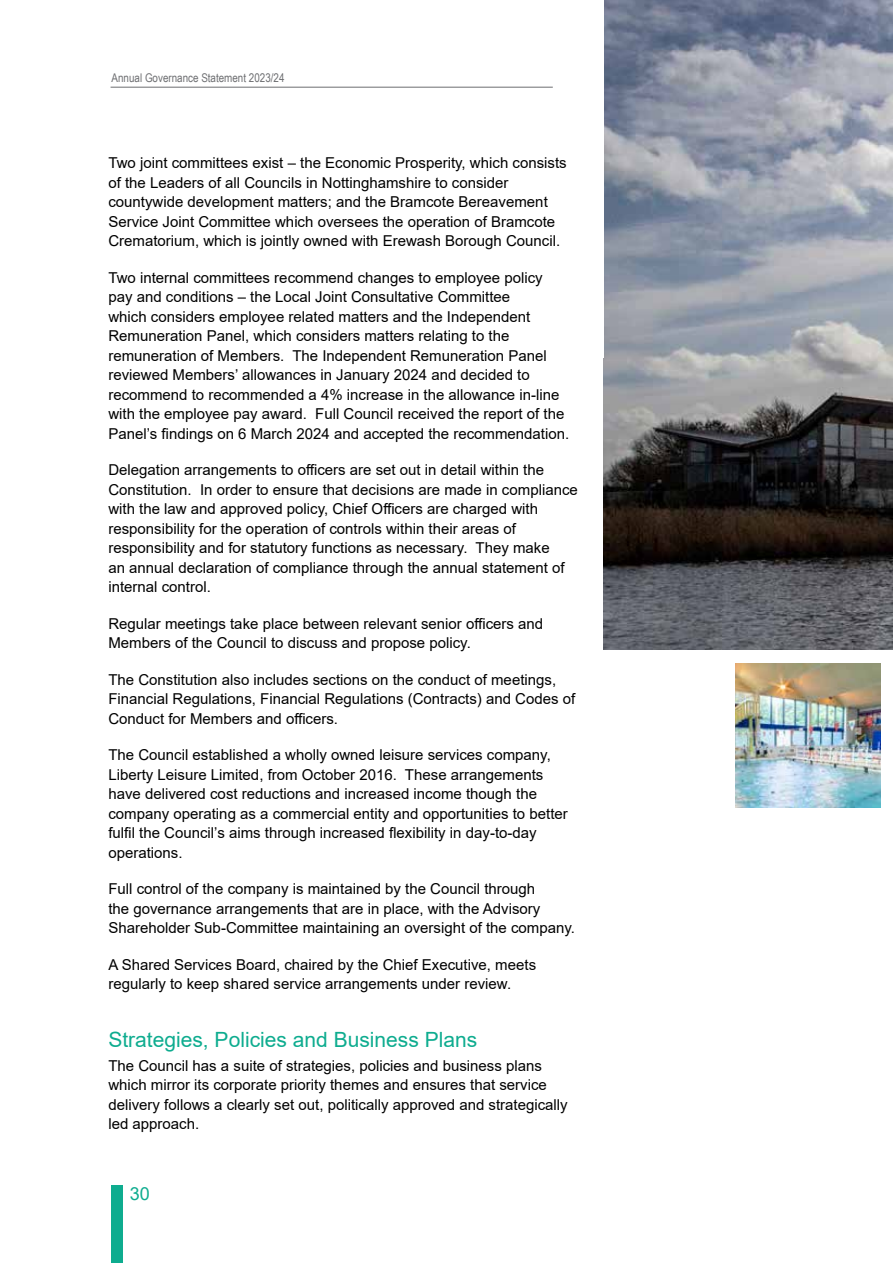
<style>
.page{position:relative;width:893px;height:1263px;background:#fff}
.page>*{position:absolute;margin:0;border:0;box-sizing:border-box;transform-origin:0 0}
.t1{font:21px "Arial";color:#0eac8f}
.t2{font:18px "Arial";color:#0eac8f}
.t3{font:15px/19.5px "Arial";color:#000}
.t4{font:12px "Arial Narrow";color:#6d6e71}
</style>
<div class="page">
<div style="left:111px;top:1185px;width:12px;height:78px;background:#0eac8f"></div>
<hr style="left:111px;top:87px;width:442px;height:1px;background:#6d6e71">
<img style="left:603px;top:0;width:290px;height:649px">
<img style="left:736px;top:663px;width:144px;height:145px">
<div style="left:592px;top:0;width:12px;height:357px;background:#fff"></div>
<p class="t4" style="left:112px;top:69px;width:174px">Annual Governance Statement 2023/24</p>
<p class="t3" style="left:108px;top:153px;width:460px">Two joint committees exist – the Economic Prosperity, which consists of the Leaders of all Councils in Nottinghamshire to consider countywide development matters; and the Bramcote Bereavement Service Joint Committee which oversees the operation of Bramcote Crematorium, which is jointly owned with Erewash Borough Council.</p>
<p class="t3" style="left:108px;top:268px;width:462px">Two internal committees recommend changes to employee policy pay and conditions – the Local Joint Consultative Committee<br>which considers employee related matters and the Independent Remuneration Panel, which considers matters relating to the remuneration of Members. The Independent Remuneration Panel reviewed Members’ allowances in January 2024 and decided to recommend to recommended a 4% increase in the allowance in-line with the employee pay award. Full Council received the report of the Panel’s findings on 6 March 2024 and accepted the recommendation.</p>
<p class="t3" style="left:108px;top:460px;width:471px">Delegation arrangements to officers are set out in detail within the Constitution. In order to ensure that decisions are made in compliance with the law and approved policy, Chief Officers are charged with responsibility for the operation of controls within their areas of responsibility and for statutory functions as necessary. They make<br>an annual declaration of compliance through the annual statement of internal control.</p>
<p class="t3" style="left:108px;top:614px;width:436px">Regular meetings take place between relevant senior officers and<br>Members of the Council to discuss and propose policy.</p>
<p class="t3" style="left:108px;top:670px;width:468px">The Constitution also includes sections on the conduct of meetings,<br>Financial Regulations, Financial Regulations (Contracts) and Codes of<br>Conduct for Members and officers.</p>
<p class="t3" style="left:108px;top:745px;width:461px">The Council established a wholly owned leisure services company, Liberty Leisure Limited, from October 2016. These arrangements have delivered cost reductions and increased income though the company operating as a commercial entity and opportunities to better fulfil the Council’s aims through increased flexibility in day-to-day operations.</p>
<p class="t3" style="left:108px;top:879px;width:468px">Full control of the company is maintained by the Council through<br>the governance arrangements that are in place, with the Advisory<br>Shareholder Sub-Committee maintaining an oversight of the company.</p>
<p class="t3" style="left:108px;top:955px;width:429px">A Shared Services Board, chaired by the Chief Executive, meets regularly to keep shared service arrangements under review.</p>
<h1 class="t1" style="left:108px;top:1025px;width:370px">Strategies, Policies and Business Plans</h1>
<p class="t3" style="left:108px;top:1056px;width:461px">The Council has a suite of strategies, policies and business plans which mirror its corporate priority themes and ensures that service delivery follows a clearly set out, politically approved and strategically led approach.</p>
<p class="t2" style="left:130px;top:1181px;width:22px">30</p>
</div>
